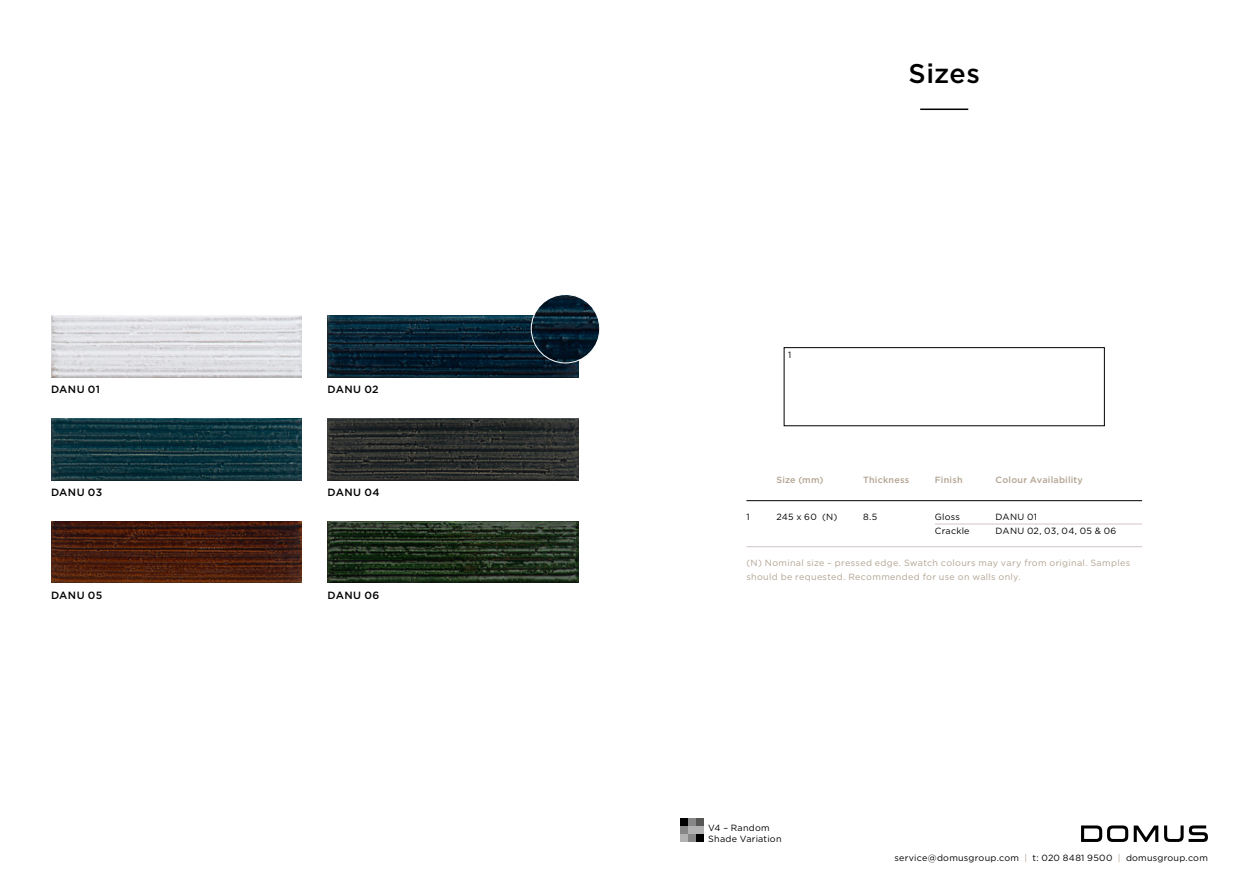
<style>
.page{position:relative;width:1259px;height:893px;background:#fff}
.page>*{position:absolute;margin:0;border:0;box-sizing:border-box;transform-origin:0 0}
.t1{font:500 27px "Gotham";letter-spacing:.02em;color:#000}
.t2{font:500 10.5px "Gotham";letter-spacing:.035em;color:#000}
.TABLE_DATA{font:9px "Gotham";letter-spacing:.025em;color:#000}
.TABLE_DATA-2{font:9px/13.5px "Gotham";letter-spacing:.035em;color:#b2a391}
.TABLE_DATA-3{font:500 9px "Gotham";letter-spacing:.025em;color:#b2a391}
.s1{color:#b2a391}
</style>
<div class="page">
<svg style="left:1164px;top:825px;width:44px;height:17px"></svg>
<svg style="left:1081px;top:825px;width:77px;height:17px"></svg>
<hr style="left:920px;top:109px;width:48px;height:1px;background:#000">
<div style="left:680px;top:819px;width:8px;height:7px;background:#000"></div>
<div style="left:688px;top:819px;width:8px;height:7px;background:#878787"></div>
<div style="left:696px;top:819px;width:8px;height:7px;background:#575756"></div>
<div style="left:680px;top:826px;width:8px;height:8px;background:#878787"></div>
<div style="left:688px;top:826px;width:8px;height:8px;background:#b3b2b2"></div>
<div style="left:696px;top:826px;width:8px;height:8px;background:#b3b2b2"></div>
<div style="left:680px;top:834px;width:8px;height:8px;background:#b3b2b2"></div>
<div style="left:688px;top:834px;width:8px;height:8px;background:#878787"></div>
<div style="left:696px;top:834px;width:8px;height:8px;background:#000"></div>
<hr style="left:746px;top:546px;width:396px;height:1px;background:#d1c7c4">
<hr style="left:935px;top:524px;width:207px;height:1px;background:#d1c7c4">
<hr style="left:746px;top:500px;width:396px;height:1px;background:#000">
<div style="left:784px;top:347px;width:320px;height:79px;border:1px solid #000"></div>
<img style="left:51px;top:419px;width:251px;height:61px">
<img style="left:327px;top:419px;width:251px;height:61px">
<img style="left:51px;top:521px;width:251px;height:62px">
<img style="left:327px;top:521px;width:251px;height:62px">
<img style="left:51px;top:316px;width:251px;height:61px">
<img style="left:327px;top:316px;width:251px;height:61px">
<img style="left:531px;top:294px;width:69px;height:69px;border-radius:34px">
<div style="left:531px;top:294px;width:69px;height:69px;border:1px solid #fff;border-radius:50%"></div>
<p class="t2" style="left:51px;top:382px;width:50px">DANU 01</p>
<p class="t2" style="left:327px;top:382px;width:53px">DANU 02</p>
<p class="t2" style="left:51px;top:485px;width:53px">DANU 03</p>
<p class="t2" style="left:327px;top:485px;width:54px">DANU 04</p>
<p class="t2" style="left:51px;top:588px;width:53px">DANU 05</p>
<p class="t2" style="left:327px;top:588px;width:53px">DANU 06</p>
<p class="t1" style="left:908px;top:56px;width:73px">Sizes</p>
<p class="TABLE_DATA" style="left:788px;top:349px;width:5px">1</p>
<p class="TABLE_DATA-3" style="left:776px;top:474px;width:49px">Size (mm)</p>
<p class="TABLE_DATA" style="left:746px;top:511px;width:5px">1</p>
<p class="TABLE_DATA" style="left:776px;top:511px;width:63px">245 x 60 (N)</p>
<p class="TABLE_DATA-3" style="left:863px;top:474px;width:48px">Thickness</p>
<p class="TABLE_DATA-3" style="left:995px;top:474px;width:89px">Colour Availability</p>
<p class="TABLE_DATA" style="left:863px;top:511px;width:16px">8.5</p>
<p class="TABLE_DATA-3" style="left:935px;top:474px;width:29px">Finish</p>
<p class="TABLE_DATA" style="left:935px;top:511px;width:27px">Gloss</p>
<p class="TABLE_DATA" style="left:935px;top:525px;width:36px">Crackle</p>
<p class="TABLE_DATA" style="left:995px;top:511px;width:43px">DANU 01</p>
<p class="TABLE_DATA" style="left:995px;top:525px;width:122px">DANU 02, 03, 04, 05 &amp; 06</p>
<p class="TABLE_DATA-2" style="left:746px;top:556px;width:385px">(N) Nominal size – pressed edge. Swatch colours may vary from original. Samples should be requested. Recommended for use on walls only.</p>
<p class="TABLE_DATA" style="left:708px;top:822px;width:63px">V4 – Random</p>
<p class="TABLE_DATA" style="left:708px;top:833px;width:75px">Shade Variation</p>
<p class="TABLE_DATA" style="left:894px;top:852px;width:315px">service@domusgroup.com <span class="s1">|</span> t: 020 8481 9500 <span class="s1">|</span> domusgroup.com</p>
</div>
